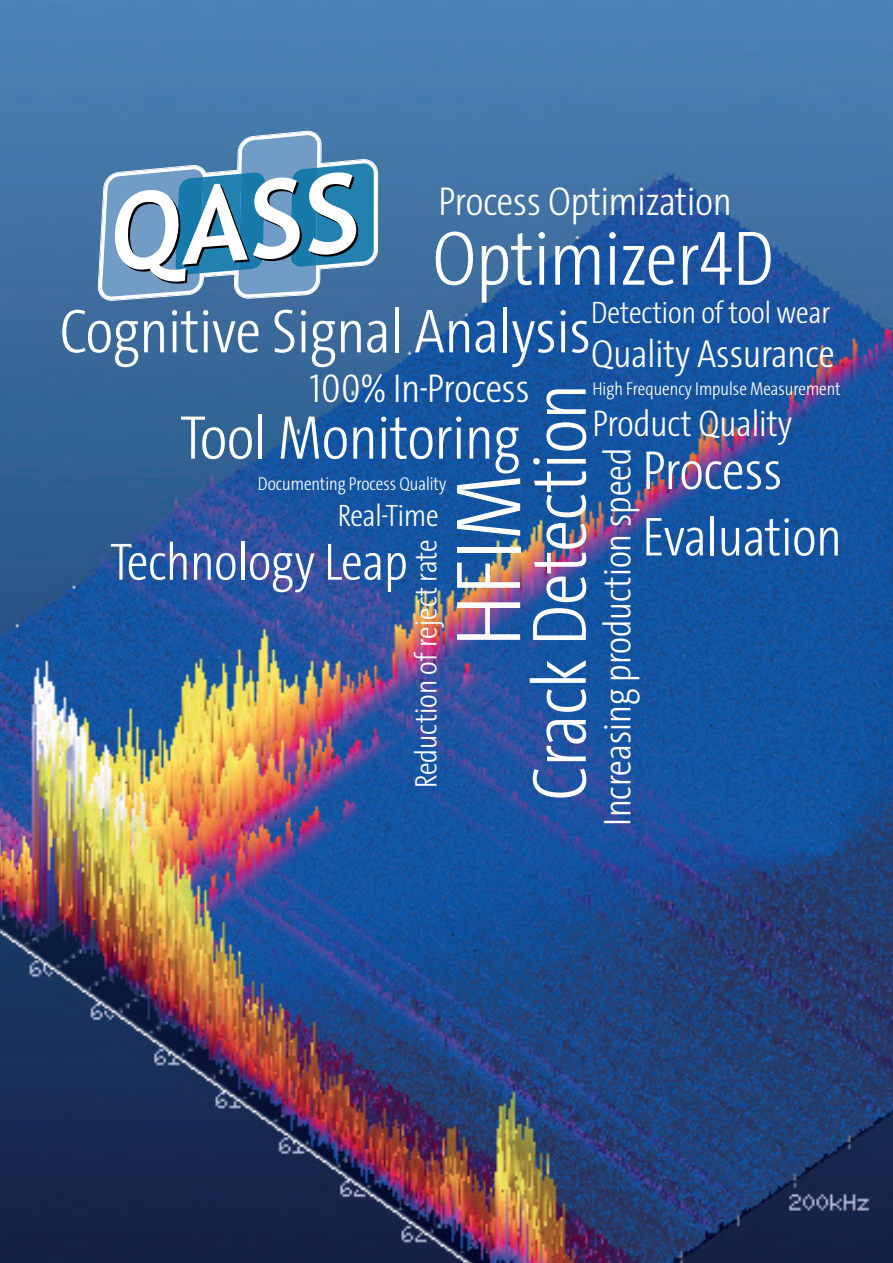
<style>
.page{position:relative;width:893px;height:1263px;background:#fff}
.page>*{position:absolute;margin:0;border:0;box-sizing:border-box;transform-origin:0 0}
.t1{font:300 93.45px "The Sans Cd LF3";color:#fff}
.t2{font:300 77.85px "The Sans Cd LF3";color:#fff}
.t3{font:300 62.7px "The Sans Cd LF3";color:#fff}
.t4{font:300 62.25px "The Sans Cd LF3";color:#fff}
.t5{font:300 55.35px/66.4px "The Sans Cd LF3";color:#fff}
.t6{font:300 52.95px "The Sans Cd LF3";color:#fff}
.t7{font:300 40.5px "The Sans Cd LF3";color:#fff}
.t8{font:300 39.45px "The Sans Cd LF3";color:#fff}
.t9{font:300 39px "The Sans Cd LF3";color:#fff}
.t10{font:300 37.35px "The Sans Cd LF3";color:#fff}
.t11{font:300 31.2px "The Sans Cd LF3";color:#fff}
.t12{font:300 18.75px "The Sans Cd LF3";color:#fff}
</style>
<div class="page">
<img style="left:0;top:0;width:893px;height:1263px">
<svg style="left:98px;top:131px;width:280px;height:170px"></svg>
<svg style="left:102px;top:135px;width:272px;height:162px"></svg>
<h3 class="t7" style="left:439px;top:175px;width:294px">Process Optimization</h3>
<h2 class="t2" style="left:432px;top:209px;width:343px">Optimizer4D</h2>
<h3 class="t11" style="left:591px;top:292px;width:240px">Detection of tool wear</h3>
<h3 class="t3" style="left:60px;top:291px;width:533px">Cognitive Signal Analysis</h3>
<h2 class="t2" style="left:510px;top:801px;width:418px;rotate:-90deg">Crack Detection</h2>
<h3 class="t8" style="left:591px;top:328px;width:245px">Quality Assurance</h3>
<h3 class="t7" style="left:310px;top:362px;width:222px">100% In-Process</h3>
<p class="t12" style="left:592px;top:377px;width:250px">High Frequency Impulse Measurement</p>
<h3 class="t10" style="left:592px;top:400px;width:201px">Product Quality</h3>
<h3 class="t5" style="left:642px;top:435px;width:201px">Process<br>Evaluation</h3>
<h3 class="t4" style="left:180px;top:398px;width:341px">Tool Monitoring</h3>
<h3 class="t9" style="left:592px;top:825px;width:379px;rotate:-90deg">Increasing production speed</h3>
<p class="t12" style="left:258px;top:471px;width:190px">Documenting Process Quality</p>
<h1 class="t1" style="left:429px;top:647px;width:174px;rotate:-90deg">HFIM</h1>
<h3 class="t11" style="left:338px;top:496px;width:102px">Real-Time</h3>
<h3 class="t6" style="left:110px;top:528px;width:299px">Technology Leap</h3>
<h3 class="t11" style="left:406px;top:788px;width:249px;rotate:-90deg">Reduction of reject rate</h3>
</div>
